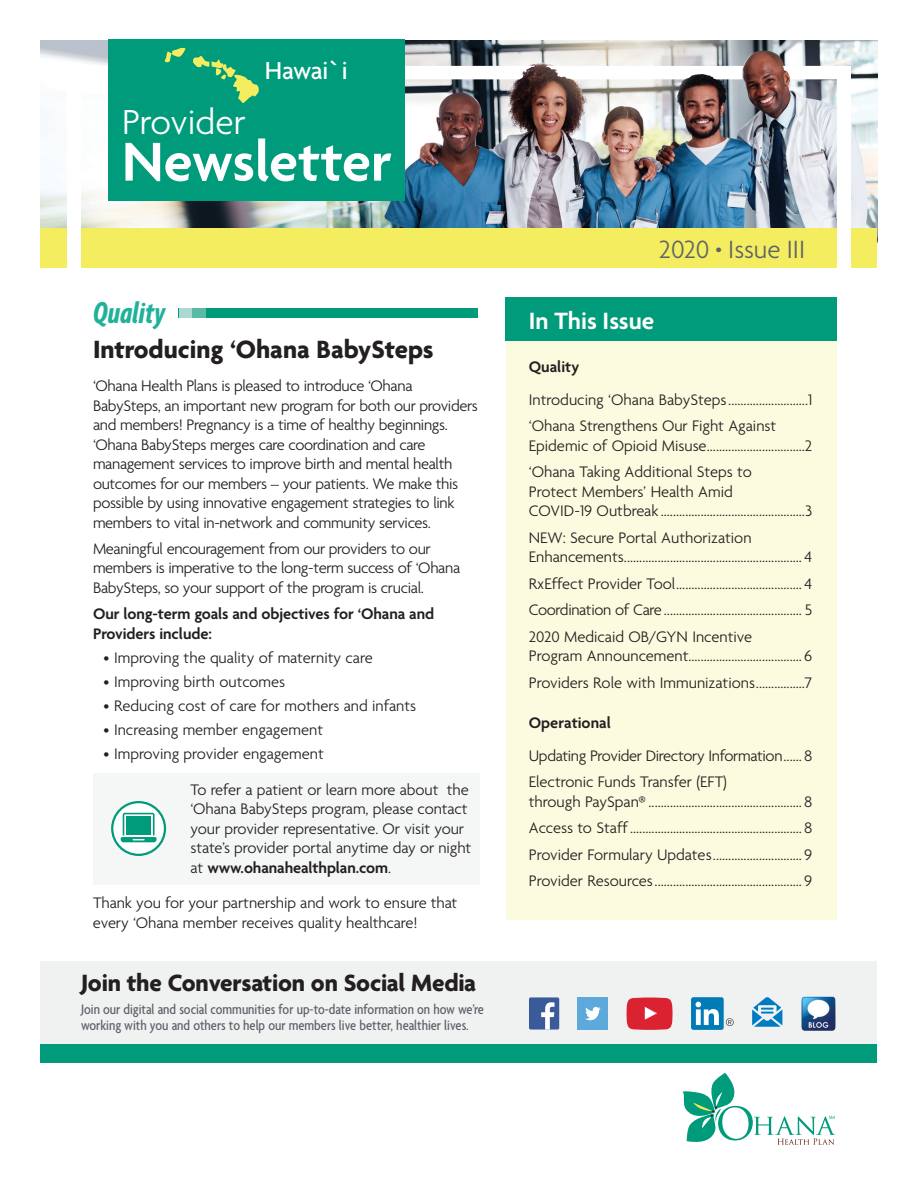
<style>
.page{position:relative;width:918px;height:1188px;background:#fff}
.page>*{position:absolute;margin:0;border:0;box-sizing:border-box;transform-origin:0 0}
.t1{font:600 59.25px "Agenda";color:#fff}
.t2{font:300 37.5px "Agenda";color:#fff}
.t3{font:italic 32.7px "Agenda Bold Extra Cond";letter-spacing:.01em;color:#20b19a}
.t4{font:700 27px "Agenda";color:#231f20}
.t5{font:300 27px "Agenda";color:#5f6369}
.t6{font:500 26.7px "Agenda";letter-spacing:-.015em;color:#fff}
.t7{font:700 25.5px "Agenda";letter-spacing:-.01em;color:#231f20}
.t8{font:600 25.5px "Agenda";color:#fff}
.t9{font:300 16.5px/19.5px "Agenda";letter-spacing:-.015em;color:#231f20}
.t10{font:600 16.5px/19.5px "Agenda";letter-spacing:-.005em;color:#231f20}
.t11{font:500 condensed 15px/16.5px "Agenda";color:#5f6369}
.s1{font-weight:600}
.s2{font-weight:600;font-size:15px}
</style>
<div class="page">
<img style="left:40px;top:40px;width:838px;height:188px">
<div style="left:40px;top:228px;width:838px;height:40px;background:#f3ed5f"></div>
<div style="left:68px;top:66px;width:13px;height:215px;background:#fff"></div>
<div style="left:837px;top:66px;width:13px;height:209px;background:#fff"></div>
<div style="left:108px;top:39px;width:297px;height:162px;background:#009b7a"></div>
<img style="left:68px;top:48px;width:782px;height:57px">
<div style="left:507px;top:341px;width:330px;height:579px;background:#fbfbdf"></div>
<div style="left:506px;top:297px;width:331px;height:44px;background:#009b7a"></div>
<div style="left:93px;top:774px;width:387px;height:111px;background:#f5f6f6"></div>
<svg style="left:112px;top:802px;width:53px;height:53px"></svg>
<div style="left:111px;top:801px;width:55px;height:55px;border:2px solid #009b7a;border-radius:50%"></div>
<svg style="left:119px;top:813px;width:39px;height:29px"></svg>
<div style="left:179px;top:309px;width:299px;height:9px;background:#009b7a"></div>
<div style="left:179px;top:309px;width:13px;height:9px;background:#acd8cf"></div>
<div style="left:192px;top:309px;width:13px;height:9px;background:#59baa6"></div>
<div style="left:40px;top:961px;width:838px;height:85px;background:#f0f2f2"></div>
<div style="left:40px;top:1044px;width:838px;height:19px;background:#009b7a"></div>
<div style="left:529px;top:997px;width:30px;height:33px;background:#3b5a9a;border-radius:2px"></div>
<svg style="left:541px;top:1002px;width:14px;height:28px"></svg>
<div style="left:578px;top:998px;width:30px;height:32px;background:#5da9dc"></div>
<svg style="left:585px;top:1007px;width:16px;height:13px"></svg>
<div style="left:691px;top:997px;width:33px;height:33px;background:#007bb6;border-radius:2px"></div>
<svg style="left:696px;top:1002px;width:23px;height:23px"></svg>
<svg style="left:726px;top:1018px;width:8px;height:8px"></svg>
<svg style="left:752px;top:997px;width:30px;height:30px"></svg>
<img style="left:801px;top:996px;width:35px;height:35px">
<svg style="left:627px;top:998px;width:46px;height:32px"></svg>
<svg style="left:682px;top:1073px;width:153px;height:72px"></svg>
<p class="t6" style="left:265px;top:54px;width:84px">Hawai`i</p>
<h1 class="t2" style="left:122px;top:100px;width:125px">Provider</h1>
<h1 class="t1" style="left:122px;top:125px;width:271px">Newsletter</h1>
<h2 class="t3" style="left:93px;top:294px;width:74px">Quality</h2>
<h3 class="t4" style="left:93px;top:333px;width:342px">Introducing ‘Ohana BabySteps</h3>
<p class="t9" style="left:93px;top:376px;width:386px">‘Ohana Health Plans is pleased to introduce ‘Ohana BabySteps, an important new program for both our providers and members! Pregnancy is a time of healthy beginnings. ‘Ohana BabySteps merges care coordination and care management services to improve birth and mental health outcomes for our members – your patients. We make this possible by using innovative engagement strategies to link members to vital in-network and community services.</p>
<p class="t9" style="left:93px;top:539px;width:369px">Meaningful encouragement from our providers to our members is imperative to the long-term success of ‘Ohana<br>BabySteps, so your support of the program is crucial.</p>
<p class="t10" style="left:93px;top:604px;width:343px">Our long-term goals and objectives for ‘Ohana and<br>Providers include:</p>
<p class="t9" style="left:104px;top:647px;width:271px">• Improving the quality of maternity care</p>
<p class="t9" style="left:104px;top:671px;width:183px">• Improving birth outcomes</p>
<p class="t9" style="left:104px;top:695px;width:314px">• Reducing cost of care for mothers and infants</p>
<p class="t9" style="left:104px;top:720px;width:221px">• Increasing member engagement</p>
<p class="t9" style="left:104px;top:744px;width:222px">• Improving provider engagement</p>
<p class="t9" style="left:190px;top:779px;width:282px">To refer a patient or learn more about the ‘Ohana BabySteps program, please contact your provider representative. Or visit your state’s provider portal anytime day or night at <span class="s1">www.ohanahealthplan.com</span>.</p>
<p class="t9" style="left:93px;top:893px;width:366px">Thank you for your partnership and work to ensure that every ‘Ohana member receives quality healthcare!</p>
<p class="t7" style="left:81px;top:968px;width:397px">Join the Conversation on Social Media</p>
<p class="t11" style="left:81px;top:1000px;width:404px">Join our digital and social communities for up-to-date information on how we’re working with you and others to help our members live better, healthier lives.</p>
<p class="t5" style="left:659px;top:233px;width:148px">2020 <span class="s2">•</span> Issue III</p>
<h3 class="t8" style="left:529px;top:305px;width:127px">In This Issue</h3>
<p class="t10" style="left:529px;top:356px;width:52px">Quality</p>
<p class="t9" style="left:529px;top:390px;width:285px">Introducing ‘Ohana BabySteps..........................1</p>
<p class="t9" style="left:529px;top:436px;width:285px">Epidemic of Opioid Misuse................................2</p>
<p class="t9" style="left:529px;top:416px;width:249px">‘Ohana Strengthens Our Fight Against</p>
<p class="t9" style="left:529px;top:462px;width:225px">‘Ohana Taking Additional Steps to<br>Protect Members’ Health Amid</p>
<p class="t9" style="left:529px;top:528px;width:224px">NEW: Secure Portal Authorization</p>
<p class="t9" style="left:529px;top:501px;width:285px">COVID-19 Outbreak ...............................................3</p>
<p class="t9" style="left:529px;top:544px;width:285px;line-height:26.5px;text-align:justify">Enhancements.......................................................... 4<br>RxEffect Provider Tool......................................... 4<br>Coordination of Care ............................................. 5</p>
<p class="t9" style="left:529px;top:643px;width:285px;line-height:26.5px">Program Announcement.....................................6<br>Providers Role with Immunizations................7</p>
<p class="t9" style="left:529px;top:627px;width:225px">2020 Medicaid OB/GYN Incentive</p>
<p class="t10" style="left:529px;top:712px;width:84px">Operational</p>
<p class="t9" style="left:529px;top:745px;width:285px">Updating Provider Directory Information......8</p>
<p class="t9" style="left:529px;top:788px;width:285px;line-height:26.5px;text-align:justify">through PaySpan® ..................................................8<br>Access to Staff ........................................................8<br>Provider Formulary Updates.............................9<br>Provider Resources................................................9</p>
<p class="t9" style="left:529px;top:772px;width:200px">Electronic Funds Transfer (EFT)</p>
</div>
